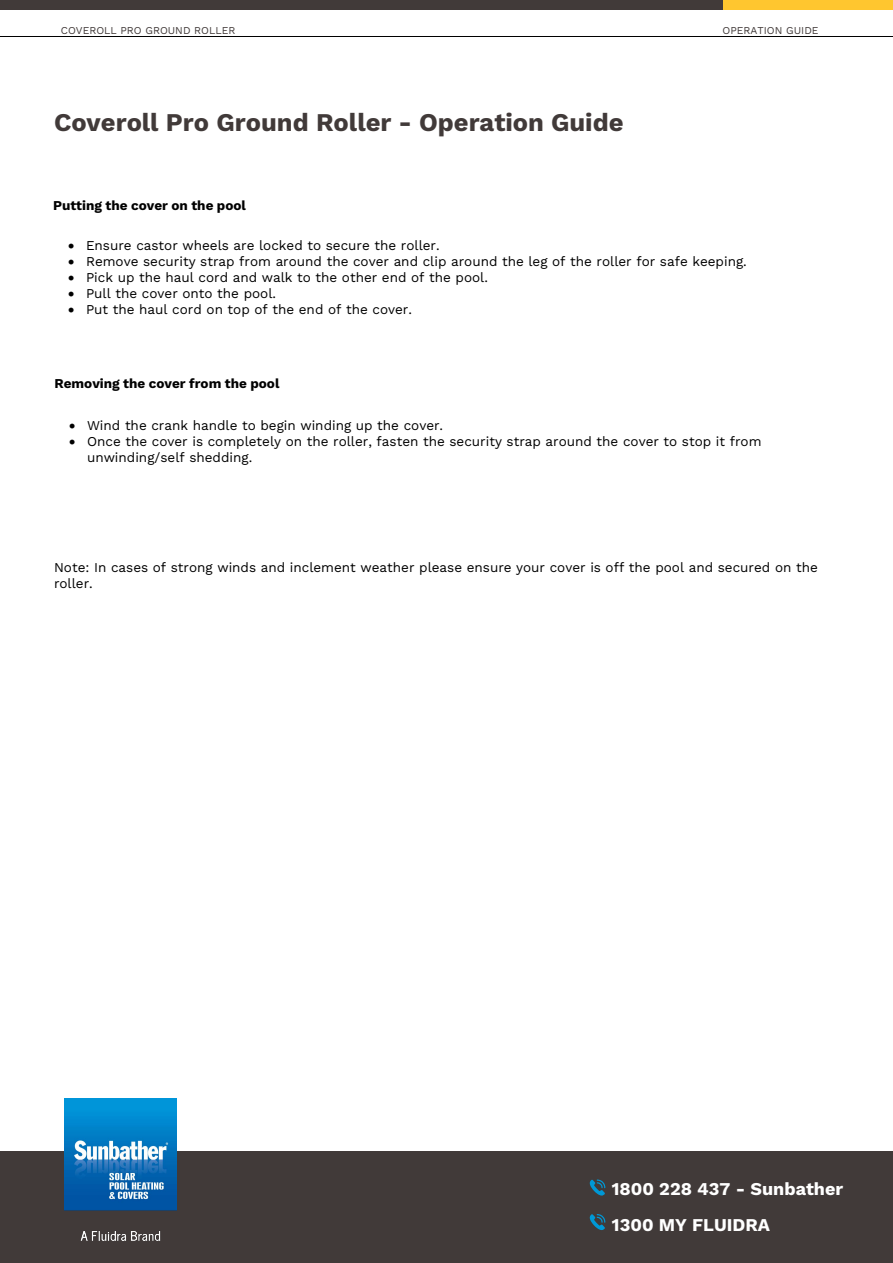
<style>
.page{position:relative;width:893px;height:1263px;background:#fff}
.page>*{position:absolute;margin:0;border:0;box-sizing:border-box;transform-origin:0 0}
.t1{font:700 25.5px "Work Sans";color:#413a39}
.t2{font:700 18px/35.4px "Work Sans";color:#fff}
.t3{font:13.5px/16.2px "Work Sans";color:#000}
.t4{font:700 13.5px "Work Sans";color:#000}
.t5{font:10.5px "Work Sans";color:#413a39}
</style>
<div class="page">
<div style="left:0;top:1151px;width:893px;height:112px;background:#413a39"></div>
<svg style="left:0;top:0;width:893px;height:37px"></svg>
<img style="left:65px;top:1099px;width:112px;height:142px">
<svg style="left:590px;top:1179px;width:15px;height:16px"></svg>
<svg style="left:590px;top:1214px;width:15px;height:16px"></svg>
<p class="t5" style="left:61px;top:23px;width:176px">COVEROLL PRO GROUND ROLLER</p>
<p class="t5" style="left:723px;top:23px;width:98px">OPERATION GUIDE</p>
<h1 class="t1" style="left:54px;top:103px;width:571px">Coveroll Pro Ground Roller - Operation Guide</h1>
<p class="t4" style="left:53px;top:195px;width:194px">Putting the cover on the pool</p>
<p class="t3" style="left:68px;top:236px;width:373px">• Ensure castor wheels are locked to secure the roller.</p>
<p class="t3" style="left:68px;top:253px;width:680px">• Remove security strap from around the cover and clip around the leg of the roller for safe keeping.</p>
<p class="t3" style="left:68px;top:269px;width:421px">• Pick up the haul cord and walk to the other end of the pool.</p>
<p class="t3" style="left:68px;top:285px;width:210px">• Pull the cover onto the pool.</p>
<p class="t3" style="left:68px;top:301px;width:346px">• Put the haul cord on top of the end of the cover.</p>
<p class="t4" style="left:54px;top:373px;width:227px">Removing the cover from the pool</p>
<p class="t3" style="left:69px;top:416px;width:376px">• Wind the crank handle to begin winding up the cover.</p>
<p class="t3" style="left:87px;top:433px;width:676px;text-indent:-18px">• Once the cover is completely on the roller, fasten the security strap around the cover to stop it from unwinding/self shedding.</p>
<p class="t3" style="left:54px;top:558px;width:765px">Note: In cases of strong winds and inclement weather please ensure your cover is off the pool and secured on the roller.</p>
<h2 class="t2" style="left:612px;top:1171px;width:233px">1800 228 437 - Sunbather<br>1300 MY FLUIDRA</h2>
</div>
